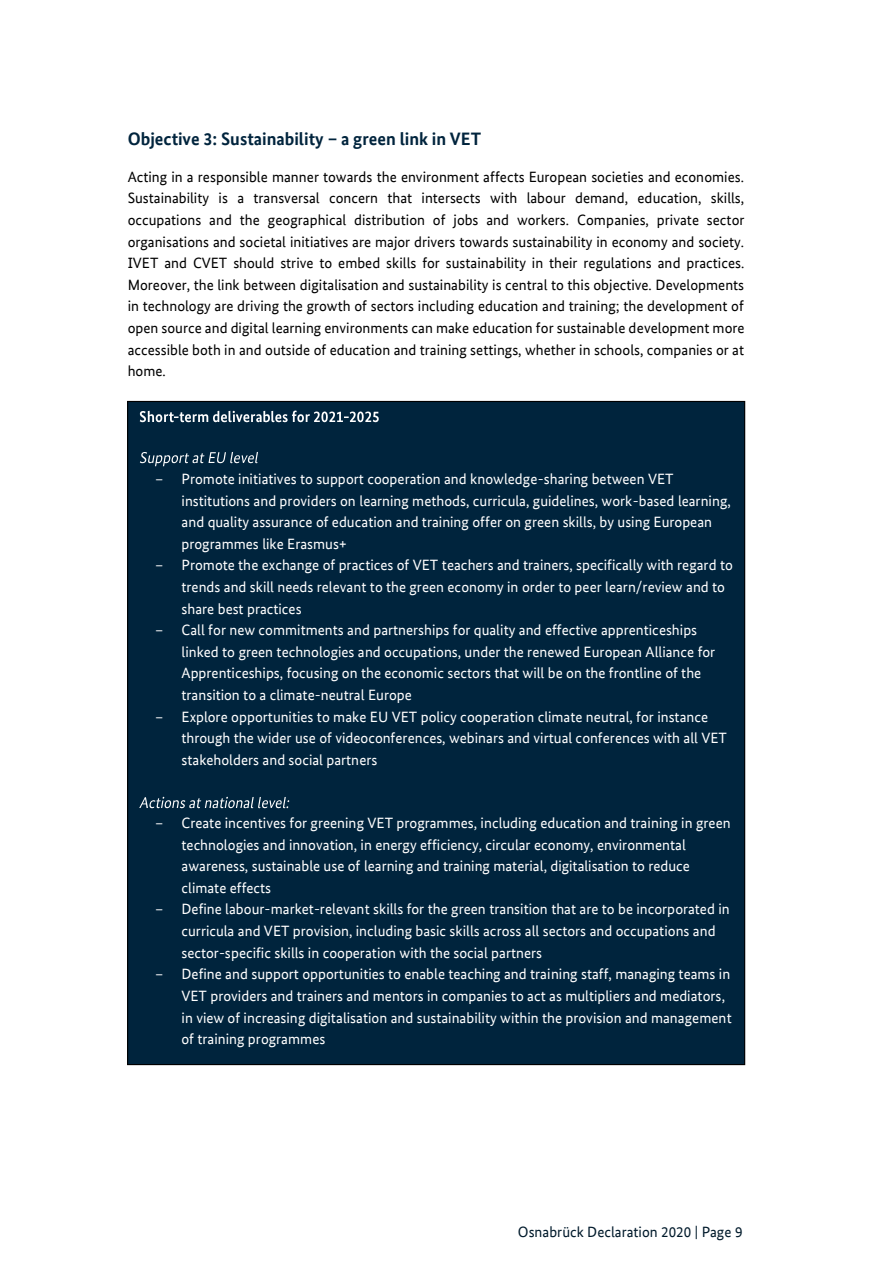
<style>
.page{position:relative;width:893px;height:1264px;background:#fff}
.page>*{position:absolute;margin:0;border:0;box-sizing:border-box;transform-origin:0 0}
.t1{font:700 18px "Bundes Sans Office";color:#00243d}
.t2{font:15px/21.6px "Bundes Sans Office";color:#fff}
.t3{font:15px/21.6px "Bundes Sans Office";color:#000;text-align:justify}
.t4{font:15px "Bundes Sans Office";color:#001a2b}
.s1{font-family:"Courier New"}
</style>
<div class="page">
<div style="left:128px;top:401px;width:616px;height:663px;background:#00243d"></div>
<img style="left:139px;top:410px;width:240px;height:13px">
<img style="left:173px;top:410px;width:12px;height:13px">
<img style="left:343px;top:410px;width:12px;height:13px">
<img style="left:140px;top:452px;width:118px;height:15px">
<img style="left:139px;top:796px;width:151px;height:13px">
<h3 class="t1" style="left:128px;top:128px;width:355px">Objective 3: Sustainability – a green link in VET</h3>
<p class="t3" style="left:128px;top:165px;width:618px">Acting in a responsible manner towards the environment affects European societies and economies.<br>Sustainability is a transversal concern that intersects with labour demand, education, skills, occupations and the geographical distribution of jobs and workers. Companies, private sector organisations and societal initiatives are major drivers towards sustainability in economy and society.<br>IVET and CVET should strive to embed skills for sustainability in their regulations and practices.<br>Moreover, the link between digitalisation and sustainability is central to this objective. Developments in technology are driving the growth of sectors including education and training; the development of open source and digital learning environments can make education for sustainable development more accessible both in and outside of education and training settings, whether in schools, companies or at home.</p>
<p class="t2" style="left:181px;top:467px;width:550px;text-indent:-27px"><span class="s1">-</span> Promote initiatives to support cooperation and knowledge-sharing between VET institutions and providers on learning methods, curricula, guidelines, work-based learning, and quality assurance of education and training offer on green skills, by using European programmes like Erasmus+</p>
<p class="t2" style="left:181px;top:554px;width:553px;text-indent:-27px"><span class="s1">-</span> Promote the exchange of practices of VET teachers and trainers, specifically with regard to trends and skill needs relevant to the green economy in order to peer learn/review and to share best practices</p>
<p class="t2" style="left:181px;top:618px;width:535px;text-indent:-27px"><span class="s1">-</span> Call for new commitments and partnerships for quality and effective apprenticeships linked to green technologies and occupations, under the renewed European Alliance for Apprenticeships, focusing on the economic sectors that will be on the frontline of the transition to a climate-neutral Europe</p>
<p class="t2" style="left:181px;top:705px;width:547px;text-indent:-27px"><span class="s1">-</span> Explore opportunities to make EU VET policy cooperation climate neutral, for instance through the wider use of videoconferences, webinars and virtual conferences with all VET stakeholders and social partners</p>
<p class="t2" style="left:181px;top:811px;width:550px;text-indent:-27px"><span class="s1">-</span> Create incentives for greening VET programmes, including education and training in green technologies and innovation, in energy efficiency, circular economy, environmental awareness, sustainable use of learning and training material, digitalisation to reduce climate effects</p>
<p class="t2" style="left:181px;top:898px;width:549px;text-indent:-27px"><span class="s1">-</span> Define labour-market-relevant skills for the green transition that are to be incorporated in curricula and VET provision, including basic skills across all sectors and occupations and sector-specific skills in cooperation with the social partners</p>
<p class="t2" style="left:181px;top:962px;width:551px;text-indent:-27px"><span class="s1">-</span> Define and support opportunities to enable teaching and training staff, managing teams in VET providers and trainers and mentors in companies to act as multipliers and mediators, in view of increasing digitalisation and sustainability within the provision and management of training programmes</p>
<p class="t4" style="left:518px;top:1222px;width:226px">Osnabrück Declaration 2020 | Page 9</p>
</div>
